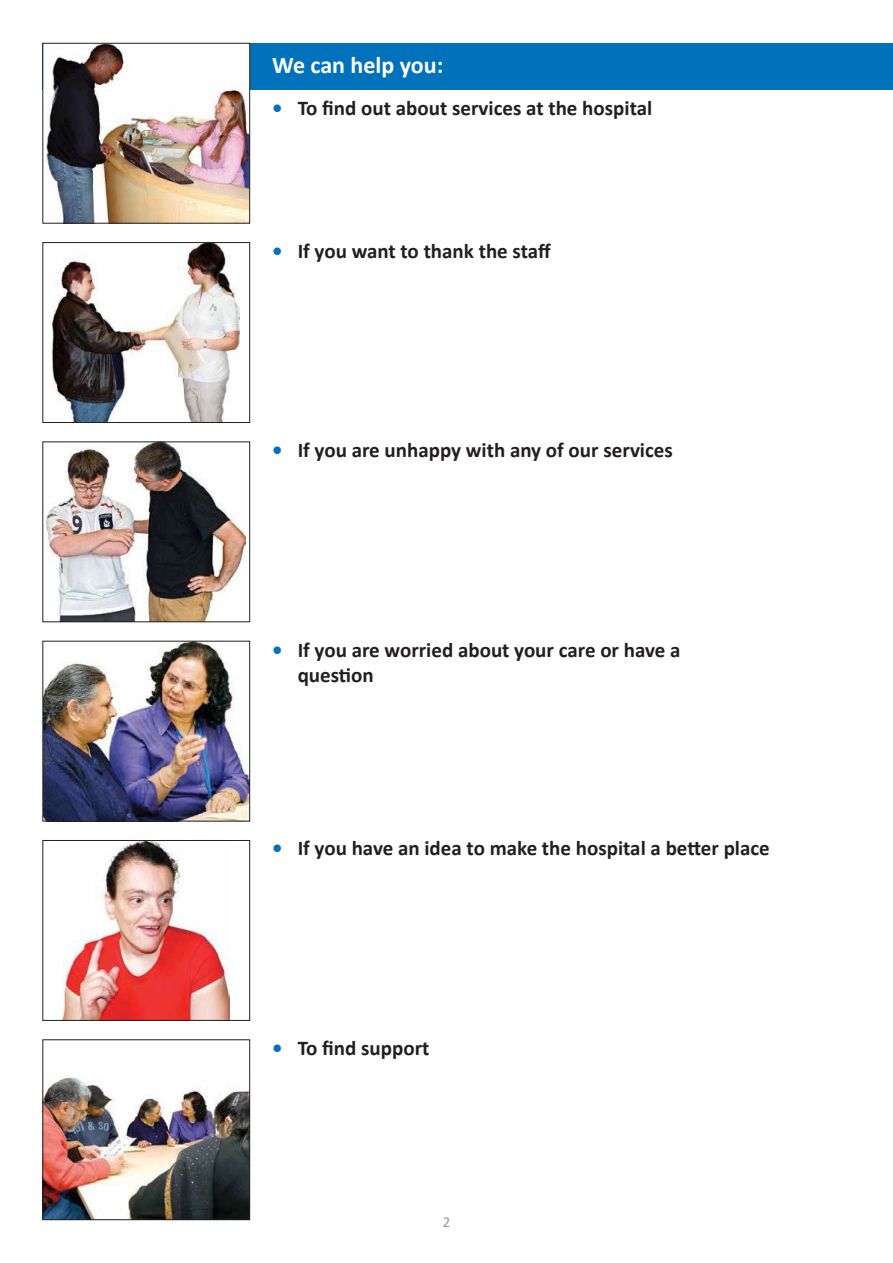
<style>
.page{position:relative;width:893px;height:1263px;background:#fff}
.page>*{position:absolute;margin:0;border:0;box-sizing:border-box;transform-origin:0 0}
.t1{font:700 24px "Calibri";color:#fff}
.t2{font:700 21px/25.2px "Calibri";color:#231f20}
.t3{font:15px "Calibri";color:#95979a}
.s1{color:#0072bc}
</style>
<div class="page">
<div style="left:43px;top:43px;width:850px;height:47px;background:#0072bc"></div>
<img style="left:46px;top:45px;width:202px;height:176px">
<div style="left:43px;top:43px;width:207px;height:180px;border:1px solid #231f20"></div>
<img style="left:53px;top:244px;width:187px;height:177px">
<div style="left:43px;top:242px;width:207px;height:181px;border:1px solid #231f20"></div>
<img style="left:47px;top:444px;width:199px;height:176px">
<div style="left:43px;top:442px;width:207px;height:180px;border:1px solid #231f20"></div>
<img style="left:45px;top:643px;width:203px;height:176px">
<div style="left:43px;top:641px;width:207px;height:180px;border:1px solid #231f20"></div>
<img style="left:63px;top:842px;width:167px;height:177px">
<div style="left:43px;top:840px;width:207px;height:181px;border:1px solid #231f20"></div>
<img style="left:45px;top:1075px;width:203px;height:143px">
<div style="left:43px;top:1039px;width:207px;height:181px;border:1px solid #231f20"></div>
<p class="t1" style="left:272px;top:48px;width:173px">We can help you:</p>
<p class="t2" style="left:272px;top:96px;width:382px"><span class="s1">•</span> To find out about services at the hospital</p>
<p class="t2" style="left:272px;top:238px;width:280px"><span class="s1">•</span> If you want to thank the staff</p>
<p class="t2" style="left:272px;top:437px;width:402px"><span class="s1">•</span> If you are unhappy with any of our services</p>
<p class="t2" style="left:298px;top:637px;width:384px;text-indent:-26px"><span class="s1">•</span> If you are worried about your care or have a question</p>
<p class="t2" style="left:272px;top:836px;width:499px"><span class="s1">•</span> If you have an idea to make the hospital a better place</p>
<p class="t2" style="left:272px;top:1035px;width:159px"><span class="s1">•</span> To find support</p>
<p class="t3" style="left:443px;top:1211px;width:9px">2</p>
</div>
